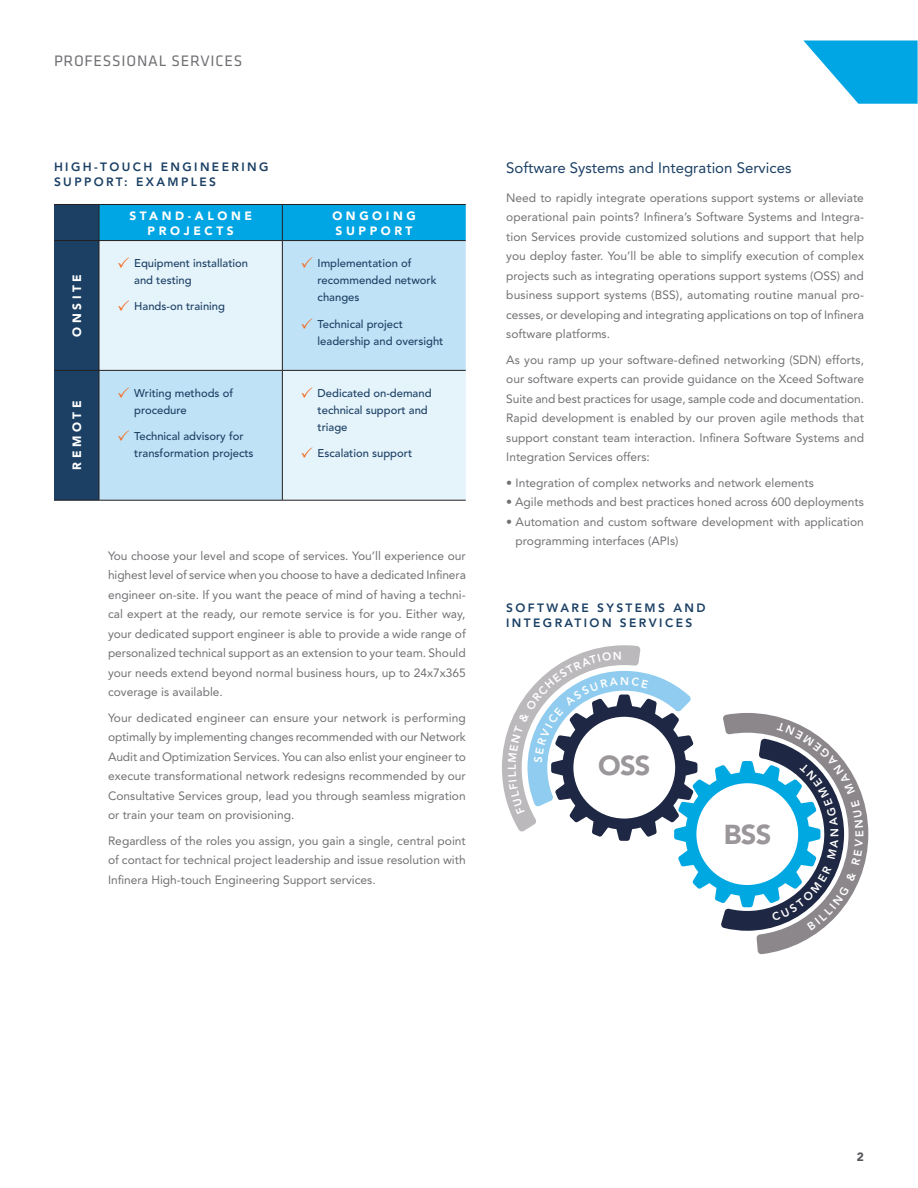
<style>
.page{position:relative;width:918px;height:1188px;background:#fff}
.page>*{position:absolute;margin:0;border:0;box-sizing:border-box;transform-origin:0 0}
.t1{font:900 27.15px "Avenir LT Std";letter-spacing:-.025em;color:#9a9699}
.t2{font:15.75px "Klavika";letter-spacing:.05em;color:#717074}
.t3{font:15px "Avenir LT Std";color:#1b4064}
.t4{font:12px/19.5px "Avenir LT Std";color:#717074;text-align:justify}
.t5{font:800 12px/15px "Avenir LT Std";letter-spacing:.2em;color:#1b4064}
.t6{font:900 12px/15px "Avenir LT Std";letter-spacing:.3em;color:#fff;text-align:center}
.t7{font:900 12px "Avenir LT Std";color:#55565a}
.t8{font:500 11.25px/17.2px "Avenir LT Std";color:#1b4064}
</style>
<div class="page">
<svg style="left:803px;top:40px;width:115px;height:64px"></svg>
<hr style="left:54px;top:500px;width:45px;height:1px;background:#231f20">
<hr style="left:99px;top:500px;width:183px;height:1px;background:#231f20">
<hr style="left:282px;top:500px;width:184px;height:1px;background:#231f20">
<svg style="left:54px;top:204px;width:412px;height:296px;background:#a5cde2"></svg>
<svg style="left:502px;top:645px;width:366px;height:309px"></svg>
<h2 class="t2" style="left:54px;top:50px;width:190px">PROFESSIONAL SERVICES</h2>
<p class="t5" style="left:54px;top:159px;width:216px">HIGH-TOUCH ENGINEERING<br>SUPPORT: EXAMPLES</p>
<p class="t6" style="left:69px;top:337px;width:64px;rotate:-90deg">ONSITE</p>
<p class="t6" style="left:69px;top:470px;width:71px;rotate:-90deg">REMOTE</p>
<p class="t6" style="left:129px;top:208px;width:124px">STAND-ALONE<br>PROJECTS</p>
<p class="t6" style="left:332px;top:208px;width:85px;text-align:left">ONGOING<br>SUPPORT</p>
<p class="t8" style="left:134px;top:255px;width:115px">Equipment installation and testing</p>
<p class="t8" style="left:134px;top:298px;width:92px">Hands-on training</p>
<p class="t8" style="left:134px;top:384px;width:100px">Writing methods of procedure</p>
<p class="t8" style="left:134px;top:428px;width:121px">Technical advisory for transformation projects</p>
<p class="t8" style="left:318px;top:255px;width:121px">Implementation of recommended network changes</p>
<p class="t8" style="left:318px;top:315px;width:127px">Technical project leadership and oversight</p>
<p class="t8" style="left:318px;top:384px;width:116px">Dedicated on-demand technical support and triage</p>
<p class="t8" style="left:318px;top:445px;width:96px">Escalation support</p>
<p class="t4" style="left:108px;top:546px;width:359px">You choose your level and scope of services. You’ll experience our highest level of service when you choose to have a dedicated Infinera engineer on-site. If you want the peace of mind of having a techni&shy;cal expert at the ready, our remote service is for you. Either way, your dedicated support engineer is able to provide a wide range of personalized technical support as an extension to your team. Should your needs extend beyond normal business hours, up to 24x7x365 coverage is available.</p>
<p class="t4" style="left:108px;top:708px;width:359px">Your dedicated engineer can ensure your network is performing optimally by implementing changes recommended with our Network Audit and Optimization Services. You can also enlist your engineer to execute transformational network redesigns recommended by our Consultative Services group, lead you through seamless migration or train your team on provisioning.</p>
<p class="t4" style="left:108px;top:831px;width:359px">Regardless of the roles you assign, you gain a single, central point of contact for technical project leadership and issue resolution with Infinera High-touch Engineering Support services.</p>
<p class="t3" style="left:506px;top:159px;width:287px">Software Systems and Integration Services</p>
<p class="t4" style="left:506px;top:188px;width:359px">Need to rapidly integrate operations support systems or alleviate operational pain points? Infinera’s Software Systems and Integra&shy;tion Services provide customized solutions and support that help you deploy faster. You’ll be able to simplify execution of complex projects such as integrating operations support systems (OSS) and business support systems (BSS), automating routine manual pro&shy;cesses, or developing and integrating applications on top of Infinera software platforms.</p>
<p class="t4" style="left:506px;top:350px;width:359px">As you ramp up your software-defined networking (SDN) efforts, our software experts can provide guidance on the Xceed Software Suite and best practices for usage, sample code and documentation.<br>Rapid development is enabled by our proven agile methods that support constant team interaction. Infinera Software Systems and Integration Services offers:</p>
<p class="t4" style="left:506px;top:473px;width:309px">• Integration of complex networks and network elements</p>
<p class="t4" style="left:506px;top:493px;width:359px">• Agile methods and best practices honed across 600 deployments</p>
<p class="t4" style="left:516px;top:512px;width:350px;text-indent:-9px">• Automation and custom software development with application programming interfaces (APIs)</p>
<p class="t5" style="left:506px;top:600px;width:201px">SOFTWARE SYSTEMS AND<br>INTEGRATION SERVICES</p>
<h1 class="t1" style="left:598px;top:749px;width:54px">OSS</h1>
<h1 class="t1" style="left:724px;top:819px;width:49px">BSS</h1>
<p class="t7" style="left:857px;top:1150px;width:9px">2</p>
</div>
